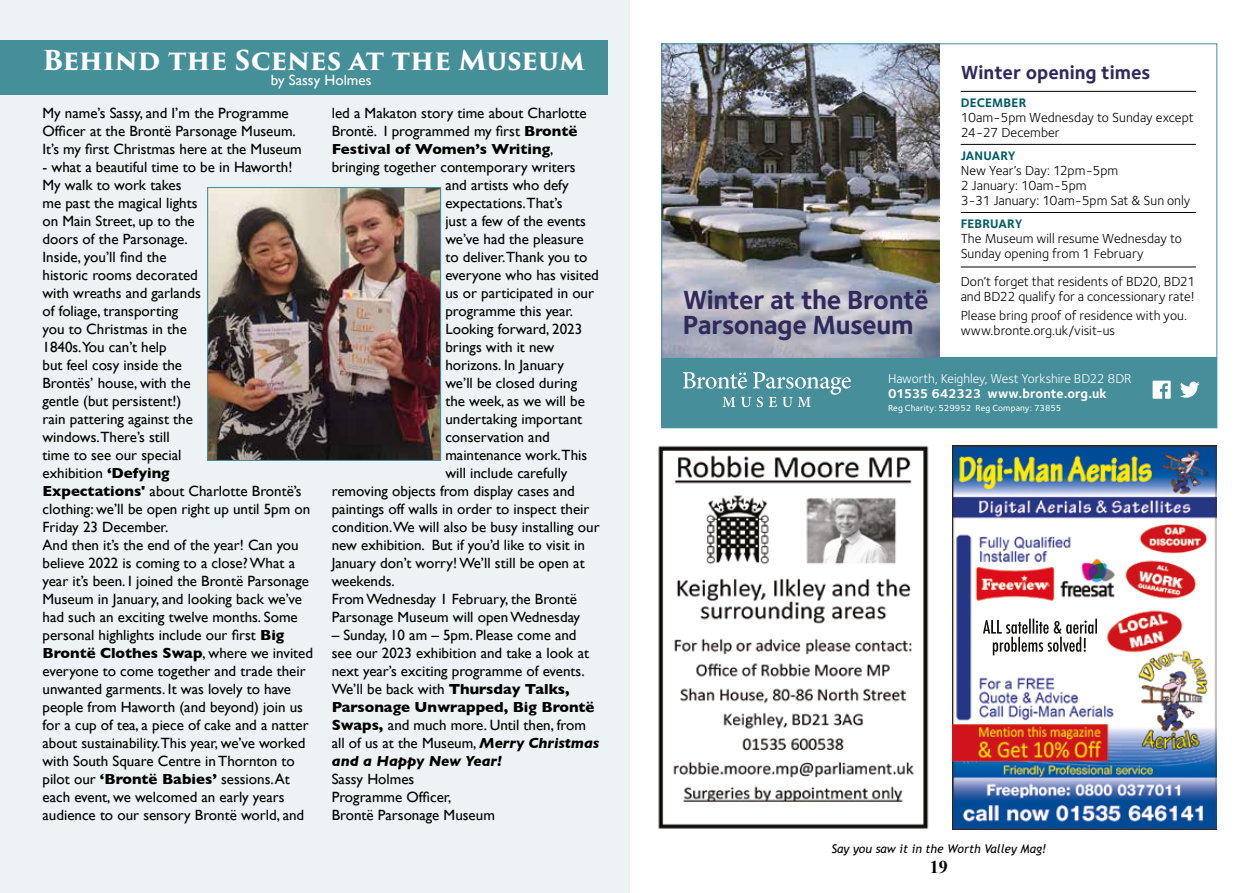
<style>
.page{position:relative;width:1259px;height:893px;background:#fff}
.page>*{position:absolute;margin:0;border:0;box-sizing:border-box;transform-origin:0 0}
.t1{font:700 27.15px/25.7px "Foundry Sterling";letter-spacing:-.015em;color:#31295c}
.t2{font:700 26.7px "Trajan Pro 3";letter-spacing:-.01em;color:#fff}
.t3{font:700 19.65px "Foundry Sterling";color:#31295c}
.t4{font:700 18px "Times New Roman";color:#000}
.t5{font:14.85px/18px "Gill Sans";color:#000}
.t6{font:700 14.85px "Gill Sans";color:#000}
.t7{font:14.85px "Gill Sans";color:#fff}
.t8{font:13.5px/15.1px "Foundry Sterling";color:#000}
.t9{font:13.2px "Foundry Sterling";letter-spacing:-.005em;color:#fff}
.t10{font:700 13.2px "Foundry Sterling";letter-spacing:-.01em;color:#fff}
.t11{font:700 12.75px "Foundry Sterling";letter-spacing:.015em;color:#005b67}
.t12{font:italic 12px "Trebuchet MS";color:#000}
.t13{font:500 9px "Foundry Sterling";letter-spacing:.015em;color:#fff}
.s1{font-weight:700}
.s2{font-weight:400}
.s3{font-weight:700;font-style:italic}
</style>
<div class="page">
<img style="left:658px;top:445px;width:271px;height:384px">
<img style="left:953px;top:446px;width:263px;height:383px">
<div style="left:661px;top:358px;width:556px;height:70px;background:#468e99"></div>
<svg style="left:682px;top:372px;width:169px;height:35px"></svg>
<svg style="left:1152px;top:381px;width:18px;height:18px"></svg>
<svg style="left:1180px;top:382px;width:19px;height:16px"></svg>
<img style="left:663px;top:45px;width:276px;height:313px">
<hr style="left:960px;top:91px;width:235px;height:1px;background:#000">
<hr style="left:960px;top:144px;width:235px;height:1px;background:#000">
<hr style="left:960px;top:212px;width:235px;height:1px;background:#000">
<hr style="left:960px;top:267px;width:235px;height:1px;background:#000">
<div style="left:0;top:0;width:629px;height:893px;background:#edf2f4"></div>
<div style="left:0;top:41px;width:608px;height:54px;background:#458f99"></div>
<img style="left:209px;top:189px;width:230px;height:270px">
<div style="left:207px;top:187px;width:234px;height:274px;border:1px solid #458f99"></div>
<h2 class="t2" style="left:43px;top:41px;width:544px">Behind the Scenes at the Museum</h2>
<p class="t7" style="left:271px;top:72px;width:102px">by Sassy Holmes</p>
<p class="t5" style="left:43px;top:104px;width:261px">My name’s Sassy, and I’m the Programme<br>Officer at the Brontë Parsonage Museum.<br>It’s my first Christmas here at the Museum</p>
<p class="t5" style="left:43px;top:158px;width:272px">- what a beautiful time to be in Haworth!<br>My walk to work takes<br>me past the magical lights<br>on Main Street, up to the<br>doors of the Parsonage.<br>Inside, you’ll find the<br>historic rooms decorated<br>with wreaths and garlands<br>of foliage, transporting<br>you to Christmas in the<br>1840s.You can’t help<br>but feel cosy inside the<br>Brontës’ house, with the<br>gentle (but persistent!)<br>rain pattering against the<br>windows.There’s still<br>time to see our special<br>exhibition <span class="s1">‘Defying<br>Expectations'</span> about Charlotte Brontë’s clothing: we’ll be open right up until 5pm on<br>Friday 23 December.<br>And then it’s the end of the year! Can you believe 2022 is coming to a close? What a year it’s been. I joined the Brontë Parsonage<br>Museum in January, and looking back we’ve had such an exciting twelve months. Some personal highlights include our first <span class="s1">Big<br>Brontë Clothes Swap</span>, where we invited everyone to come together and trade their unwanted garments. It was lovely to have people from Haworth (and beyond) join us for a cup of tea, a piece of cake and a natter about sustainability.This year, we’ve worked with South Square Centre in Thornton to pilot our <span class="s1">‘Brontë Babies’</span> sessions. At each event, we welcomed an early years audience to our sensory Brontë world, and</p>
<p class="t5" style="left:332px;top:104px;width:256px">led a Makaton story time about Charlotte</p>
<p class="t5" style="left:332px;top:122px;width:247px">Brontë. I programmed my first <span class="s1">Brontë</span></p>
<p class="t6" style="left:332px;top:137px;width:223px">Festival of Women’s Writing<span class="s2">,</span></p>
<p class="t5" style="left:332px;top:158px;width:245px">bringing together contemporary writers</p>
<p class="t5" style="left:445px;top:176px;width:125px">and artists who defy</p>
<p class="t5" style="left:445px;top:194px;width:119px">expectations.That’s</p>
<p class="t5" style="left:445px;top:212px;width:142px">just a few of the events</p>
<p class="t5" style="left:445px;top:230px;width:140px">we’ve had the pleasure</p>
<p class="t5" style="left:445px;top:248px;width:144px">to deliver.Thank you to</p>
<p class="t5" style="left:445px;top:266px;width:155px">everyone who has visited</p>
<p class="t5" style="left:445px;top:284px;width:150px">us or participated in our</p>
<p class="t5" style="left:445px;top:302px;width:129px">programme this year.</p>
<p class="t5" style="left:445px;top:320px;width:138px">Looking forward, 2023</p>
<p class="t5" style="left:445px;top:338px;width:111px">brings with it new</p>
<p class="t5" style="left:445px;top:356px;width:120px">horizons. In January</p>
<p class="t5" style="left:445px;top:374px;width:133px">we’ll be closed during</p>
<p class="t5" style="left:445px;top:392px;width:141px">the week, as we will be</p>
<p class="t5" style="left:445px;top:410px;width:138px">undertaking important</p>
<p class="t5" style="left:445px;top:428px;width:106px">conservation and</p>
<p class="t5" style="left:445px;top:446px;width:143px">maintenance work.This</p>
<p class="t5" style="left:445px;top:464px;width:124px">will include carefully</p>
<p class="t5" style="left:332px;top:482px;width:244px">removing objects from display cases and</p>
<p class="t5" style="left:332px;top:500px;width:259px">paintings off walls in order to inspect their</p>
<p class="t5" style="left:332px;top:518px;width:269px">condition.We will also be busy installing our</p>
<p class="t5" style="left:332px;top:536px;width:255px">new exhibition. But if you’d like to visit in</p>
<p class="t5" style="left:332px;top:554px;width:254px">January don’t worry! We’ll still be open at</p>
<p class="t5" style="left:332px;top:572px;width:64px">weekends.</p>
<p class="t5" style="left:332px;top:590px;width:247px">From Wednesday 1 February, the Brontë</p>
<p class="t5" style="left:332px;top:608px;width:250px">Parsonage Museum will open Wednesday</p>
<p class="t5" style="left:332px;top:626px;width:269px">– Sunday, 10 am – 5pm. Please come and see our 2023 exhibition and take a look at next year’s exciting programme of events.<br>We’ll be back with <span class="s1">Thursday Talks, Parsonage Unwrapped, Big Brontë Swaps,</span> and much more. Until then, from all of us at the Museum, <span class="s3">Merry Christmas and a Happy New Year!</span></p>
<p class="t5" style="left:332px;top:770px;width:165px">Sassy Holmes<br>Programme Officer,<br>Brontë Parsonage Museum</p>
<h1 class="t1" style="left:683px;top:288px;width:247px">Winter at the Brontë<br>Parsonage Museum</h1>
<h3 class="t3" style="left:960px;top:61px;width:191px">Winter opening times</h3>
<p class="t11" style="left:960px;top:95px;width:67px">DECEMBER</p>
<p class="t8" style="left:960px;top:110px;width:234px">10am-5pm Wednesday to Sunday except<br>24-27 December</p>
<p class="t11" style="left:960px;top:148px;width:57px">JANUARY</p>
<p class="t8" style="left:960px;top:163px;width:231px">New Year’s Day: 12pm-5pm<br>2 January: 10am-5pm<br>3-31 January: 10am-5pm Sat &amp; Sun only</p>
<p class="t11" style="left:960px;top:216px;width:63px">FEBRUARY</p>
<p class="t8" style="left:960px;top:231px;width:223px">The Museum will resume Wednesday to<br>Sunday opening from 1 February</p>
<p class="t8" style="left:960px;top:274px;width:236px">Don’t forget that residents of BD20, BD21 and BD22 qualify for a concessionary rate!</p>
<p class="t8" style="left:960px;top:308px;width:228px">Please bring proof of residence with you. www.bronte.org.uk/visit-us</p>
<p class="t9" style="left:888px;top:371px;width:245px">Haworth, Keighley, West Yorkshire BD22 8DR</p>
<p class="t10" style="left:888px;top:386px;width:220px">01535 642323 www.bronte.org.uk</p>
<p class="t13" style="left:888px;top:403px;width:175px">Reg Charity: 529952 Reg Company: 73855</p>
<p class="t12" style="left:831px;top:841px;width:216px">Say you saw it in the Worth Valley Mag!</p>
<p class="t4" style="left:930px;top:854px;width:19px">19</p>
</div>
